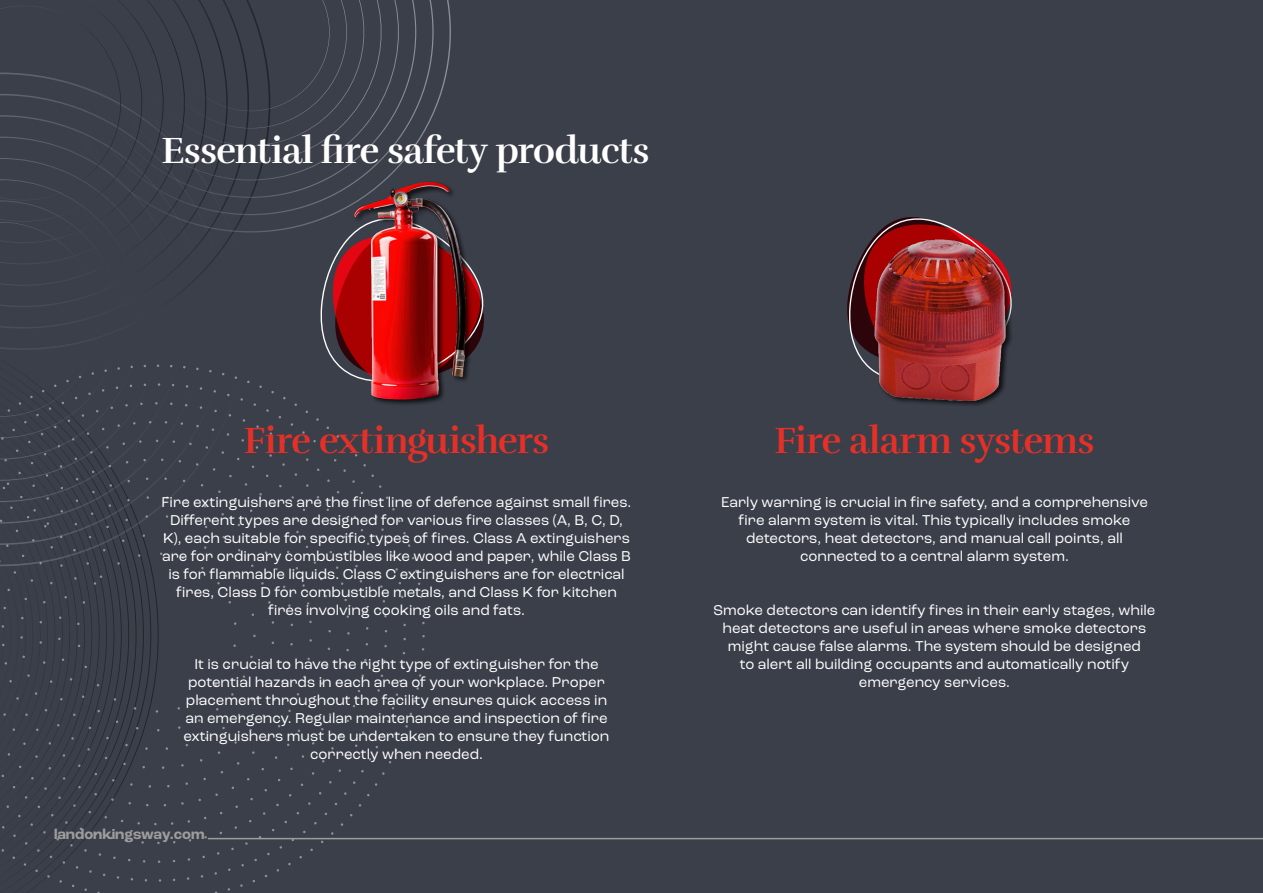
<style>
.page{position:relative;width:1263px;height:893px;background:#3b3f4a}
.page>*{position:absolute;margin:0;border:0;box-sizing:border-box;transform-origin:0 0}
.t1{font:700 37.5px "Rufina ALT01";letter-spacing:-.02em;color:#e63027}
.t2{font:700 37.5px "Rufina ALT01";letter-spacing:-.02em;color:#fff}
.t3{font:15px/18px "Roc Grotesk";color:#fff;text-align:center}
.t4{font:700 15px "Roc Grotesk";color:#9d9d9c}
</style>
<div class="page">
<svg style="left:2px;top:464px;width:366px;height:380px"></svg>
<svg style="left:2px;top:459px;width:348px;height:366px"></svg>
<svg style="left:1px;top:459px;width:330px;height:347px"></svg>
<svg style="left:2px;top:477px;width:310px;height:311px"></svg>
<svg style="left:20px;top:496px;width:273px;height:273px"></svg>
<svg style="left:39px;top:515px;width:235px;height:235px"></svg>
<svg style="left:58px;top:534px;width:198px;height:197px"></svg>
<svg style="left:0;top:459px;width:247px;height:107px"></svg>
<svg style="left:0;top:459px;width:226px;height:86px"></svg>
<svg style="left:0;top:459px;width:205px;height:65px"></svg>
<svg style="left:0;top:459px;width:183px;height:43px"></svg>
<svg style="left:0;top:459px;width:162px;height:22px"></svg>
<svg style="left:0;top:0;width:451px;height:459px"></svg>
<svg style="left:847px;top:217px;width:125px;height:155px"></svg>
<img style="left:327px;top:155px;width:157px;height:262px">
<div style="left:873px;top:238px;width:140px;height:170px;background:#000;opacity:.75"></div>
<img style="left:873px;top:239px;width:134px;height:163px">
<hr style="left:208px;top:838px;width:1055px;height:1px;background:#9d9d9c">
<h1 class="t2" style="left:162px;top:128px;width:489px">Essential fire safety products</h1>
<h1 class="t1" style="left:244px;top:417px;width:307px">Fire extinguishers</h1>
<p class="t3" style="left:162px;top:493px;width:471px">Fire extinguishers are the first line of defence against small fires.<br>Different types are designed for various fire classes (A, B, C, D, K), each suitable for specific types of fires. Class A extinguishers are for ordinary combustibles like wood and paper, while Class B is for flammable liquids. Class C extinguishers are for electrical fires, Class D for combustible metals, and Class K for kitchen fires involving cooking oils and fats.</p>
<p class="t3" style="left:184px;top:655px;width:427px">It is crucial to have the right type of extinguisher for the potential hazards in each area of your workplace. Proper placement throughout the facility ensures quick access in an emergency. Regular maintenance and inspection of fire extinguishers must be undertaken to ensure they function correctly when needed.</p>
<p class="t4" style="left:54px;top:825px;width:152px">landonkingsway.com</p>
<h1 class="t1" style="left:774px;top:417px;width:322px">Fire alarm systems</h1>
<p class="t3" style="left:721px;top:493px;width:428px">Early warning is crucial in fire safety, and a comprehensive fire alarm system is vital. This typically includes smoke detectors, heat detectors, and manual call points, all connected to a central alarm system.</p>
<p class="t3" style="left:713px;top:601px;width:443px">Smoke detectors can identify fires in their early stages, while heat detectors are useful in areas where smoke detectors might cause false alarms. The system should be designed<br>to alert all building occupants and automatically notify emergency services.</p>
</div>
